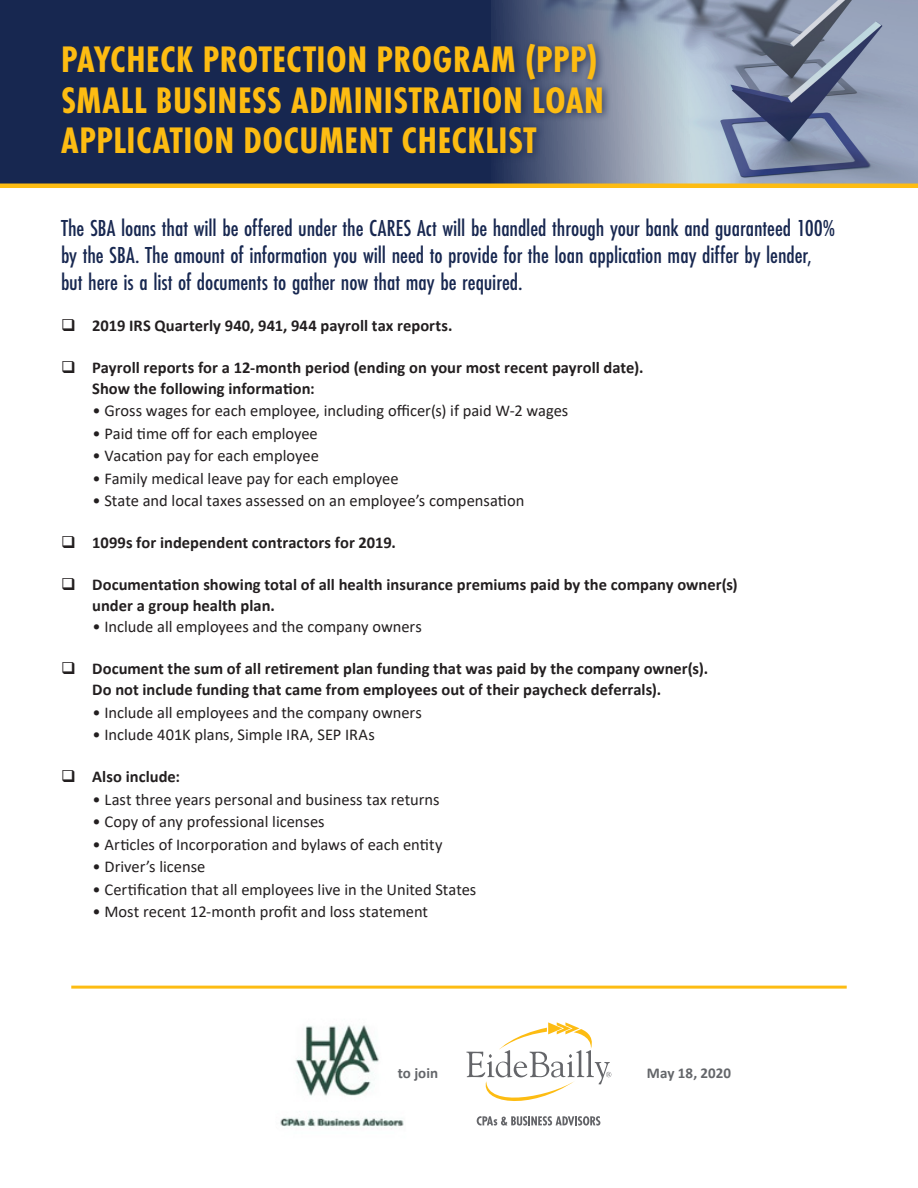
<style>
.page{position:relative;width:918px;height:1188px;background:#fff}
.page>*{position:absolute;margin:0;border:0;box-sizing:border-box;transform-origin:0 0}
.t1{font:700 38.25px/40.2px "Futura PT Cond";letter-spacing:.015em;color:#fdbc12}
.t2{font:500 24px/27px "Futura PT Cond";letter-spacing:-.005em;color:#172750}
.t3{font:16.5px "Calibri";color:#231f20}
.t4{font:700 16.5px/21px "Calibri";color:#231f20}
.t5{font:700 15px "Calibri";letter-spacing:.005em;color:#64666a}
</style>
<div class="page">
<img style="left:280px;top:1025px;width:124px;height:102px">
<svg style="left:0;top:0;width:918px;height:188px;background:#667086"></svg>
<div style="left:56px;top:38px;width:556px;height:126px;background:#172750;opacity:.75"></div>
<hr style="left:71px;top:986px;width:776px;height:3px;background:#fdbc12">
<svg style="left:466px;top:1022px;width:145px;height:104px"></svg>
<p class="t1" style="left:61px;top:40px;width:538px">PAYCHECK PROTECTION PROGRAM (PPP)</p>
<p class="t1" style="left:61px;top:80px;width:544px">SMALL BUSINESS ADMINISTRATION LOAN<br>APPLICATION DOCUMENT CHECKLIST</p>
<p class="t2" style="left:61px;top:215px;width:776px">The SBA loans that will be offered under the CARES Act will be handled through your bank and guaranteed 100% by the SBA. The amount of information you will need to provide for the loan application may differ by lender, but here is a list of documents to gather now that may be required.</p>
<p class="t4" style="left:61px;top:315px;width:393px">❑ 2019 IRS Quarterly 940, 941, 944 payroll tax reports.</p>
<p class="t4" style="left:92px;top:357px;width:553px;text-indent:-31px">❑ Payroll reports for a 12-month period (ending on your most recent payroll date).<br>Show the following information:</p>
<p class="t3" style="left:93px;top:400px;width:477px">• Gross wages for each employee, including officer(s) if paid W-2 wages</p>
<p class="t3" style="left:93px;top:422px;width:227px">• Paid time off for each employee</p>
<p class="t3" style="left:93px;top:445px;width:228px">• Vacation pay for each employee</p>
<p class="t3" style="left:93px;top:467px;width:308px">• Family medical leave pay for each employee</p>
<p class="t3" style="left:93px;top:490px;width:433px">• State and local taxes assessed on an employee’s compensation</p>
<p class="t4" style="left:61px;top:532px;width:336px">❑ 1099s for independent contractors for 2019.</p>
<p class="t4" style="left:92px;top:574px;width:647px;text-indent:-31px">❑ Documentation showing total of all health insurance premiums paid by the company owner(s) under a group health plan.</p>
<p class="t3" style="left:93px;top:616px;width:331px">• Include all employees and the company owners</p>
<p class="t4" style="left:92px;top:658px;width:617px;text-indent:-31px">❑ Document the sum of all retirement plan funding that was paid by the company owner(s).<br>Do not include funding that came from employees out of their paycheck deferrals).</p>
<p class="t3" style="left:93px;top:701px;width:331px">• Include all employees and the company owners</p>
<p class="t3" style="left:93px;top:724px;width:284px">• Include 401K plans, Simple IRA, SEP IRAs</p>
<p class="t4" style="left:61px;top:766px;width:121px">❑ Also include:</p>
<p class="t3" style="left:93px;top:788px;width:349px">• Last three years personal and business tax returns</p>
<p class="t3" style="left:93px;top:811px;width:234px">• Copy of any professional licenses</p>
<p class="t3" style="left:93px;top:833px;width:352px">• Articles of Incorporation and bylaws of each entity</p>
<p class="t3" style="left:93px;top:856px;width:114px">• Driver’s license</p>
<p class="t3" style="left:93px;top:878px;width:385px">• Certification that all employees live in the United States</p>
<p class="t3" style="left:93px;top:901px;width:337px">• Most recent 12-month profit and loss statement</p>
<p class="t5" style="left:398px;top:1062px;width:42px">to join</p>
<p class="t5" style="left:647px;top:1062px;width:86px">May 18, 2020</p>
</div>
